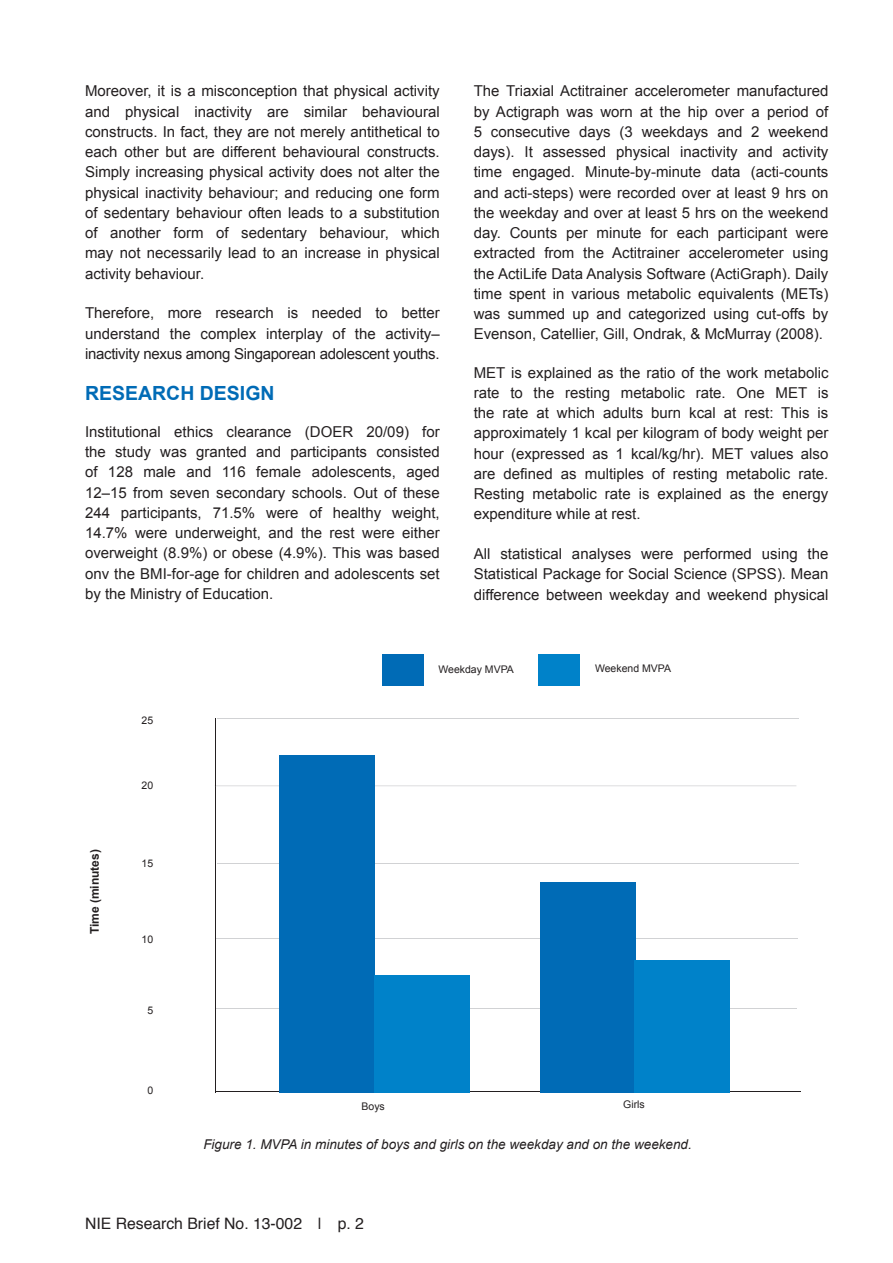
<style>
.page{position:relative;width:893px;height:1263px;background:#fff}
.page>*{position:absolute;margin:0;border:0;box-sizing:border-box;transform-origin:0 0}
.t1{font:700 19.5px "Arial";color:#006bb6}
.t2{font:15.75px "Helvetica";color:#231f20}
.t3{font:15px/20.2px "Arial";color:#231f20;text-align:justify}
.t4{font:italic 13.5px "Arial";color:#231f20}
.t5{font:700 12px "Arial";color:#231f20}
.t6{font:10.5px "Arial";color:#231f20}
</style>
<div class="page">
<hr style="left:215px;top:718px;width:1px;height:374px;background:#231f20">
<hr style="left:215px;top:1091px;width:586px;height:1px;background:#231f20">
<hr style="left:216px;top:1008px;width:581px;height:1px;background:#d1d2d4">
<hr style="left:216px;top:938px;width:582px;height:1px;background:#d1d2d4">
<hr style="left:217px;top:863px;width:582px;height:1px;background:#d1d2d4">
<hr style="left:216px;top:785px;width:580px;height:1px;background:#d1d2d4">
<hr style="left:217px;top:718px;width:582px;height:1px;background:#d1d2d4">
<div style="left:279px;top:755px;width:95px;height:337px;background:#006bb6"></div>
<div style="left:374px;top:975px;width:95px;height:118px;background:#0082c9"></div>
<div style="left:540px;top:882px;width:95px;height:211px;background:#006bb6"></div>
<div style="left:635px;top:961px;width:95px;height:132px;background:#0082c9"></div>
<div style="left:382px;top:654px;width:41px;height:32px;background:#006bb6"></div>
<div style="left:538px;top:654px;width:42px;height:31px;background:#0082c9"></div>
<p class="t3" style="left:85px;top:81px;width:356px">Moreover, it is a misconception that physical activity and physical inactivity are similar behavioural constructs. In fact, they are not merely antithetical to each other but are different behavioural constructs.<br>Simply increasing physical activity does not alter the physical inactivity behaviour; and reducing one form of sedentary behaviour often leads to a substitution of another form of sedentary behaviour, which may not necessarily lead to an increase in physical activity behaviour.</p>
<p class="t3" style="left:85px;top:303px;width:356px">Therefore, more research is needed to better understand the complex interplay of the activity– inactivity nexus among Singaporean adolescent youths.</p>
<h1 class="t1" style="left:85px;top:380px;width:191px">RESEARCH DESIGN</h1>
<p class="t3" style="left:85px;top:422px;width:356px">Institutional ethics clearance (DOER 20/09) for the study was granted and participants consisted of 128 male and 116 female adolescents, aged 12–15 from seven secondary schools. Out of these 244 participants, 71.5% were of healthy weight, 14.7% were underweight, and the rest were either overweight (8.9%) or obese (4.9%). This was based onv the BMI-for-age for children and adolescents set by the Ministry of Education.</p>
<p class="t3" style="left:474px;top:81px;width:356px">The Triaxial Actitrainer accelerometer manufactured by Actigraph was worn at the hip over a period of 5 consecutive days (3 weekdays and 2 weekend days). It assessed physical inactivity and activity time engaged. Minute-by-minute data (acti-counts and acti-steps) were recorded over at least 9 hrs on the weekday and over at least 5 hrs on the weekend day. Counts per minute for each participant were extracted from the Actitrainer accelerometer using the ActiLife Data Analysis Software (ActiGraph). Daily time spent in various metabolic equivalents (METs) was summed up and categorized using cut-offs by Evenson, Catellier, Gill, Ondrak, &amp; McMurray (2008).</p>
<p class="t3" style="left:474px;top:362px;width:356px">MET is explained as the ratio of the work metabolic rate to the resting metabolic rate. One MET is the rate at which adults burn kcal at rest: This is approximately 1 kcal per kilogram of body weight per hour (expressed as 1 kcal/kg/hr). MET values also are defined as multiples of resting metabolic rate.<br>Resting metabolic rate is explained as the energy expenditure while at rest.</p>
<p class="t3" style="left:474px;top:544px;width:356px">All statistical analyses were performed using the Statistical Package for Social Science (SPSS). Mean difference between weekday and weekend physical</p>
<p class="t5" style="left:87px;top:934px;width:87px;rotate:-90deg">TIME (MINUTES)</p>
<p class="t6" style="left:142px;top:714px;width:13px">25</p>
<p class="t6" style="left:142px;top:778px;width:13px">20</p>
<p class="t6" style="left:142px;top:856px;width:13px">15</p>
<p class="t6" style="left:142px;top:932px;width:13px">10</p>
<p class="t6" style="left:147px;top:1003px;width:7px">5</p>
<p class="t6" style="left:147px;top:1084px;width:7px">0</p>
<p class="t6" style="left:438px;top:662px;width:77px">Weekday MVPA</p>
<p class="t6" style="left:595px;top:661px;width:78px">Weekend MVPA</p>
<p class="t6" style="left:361px;top:1099px;width:25px">Boys</p>
<p class="t6" style="left:623px;top:1097px;width:23px">Girls</p>
<p class="t4" style="left:203px;top:1136px;width:490px">Figure 1. MVPA in minutes of boys and girls on the weekday and on the weekend.</p>
<p class="t2" style="left:85px;top:1211px;width:280px">NIE Research Brief No. 13-002 | p. 2</p>
</div>
